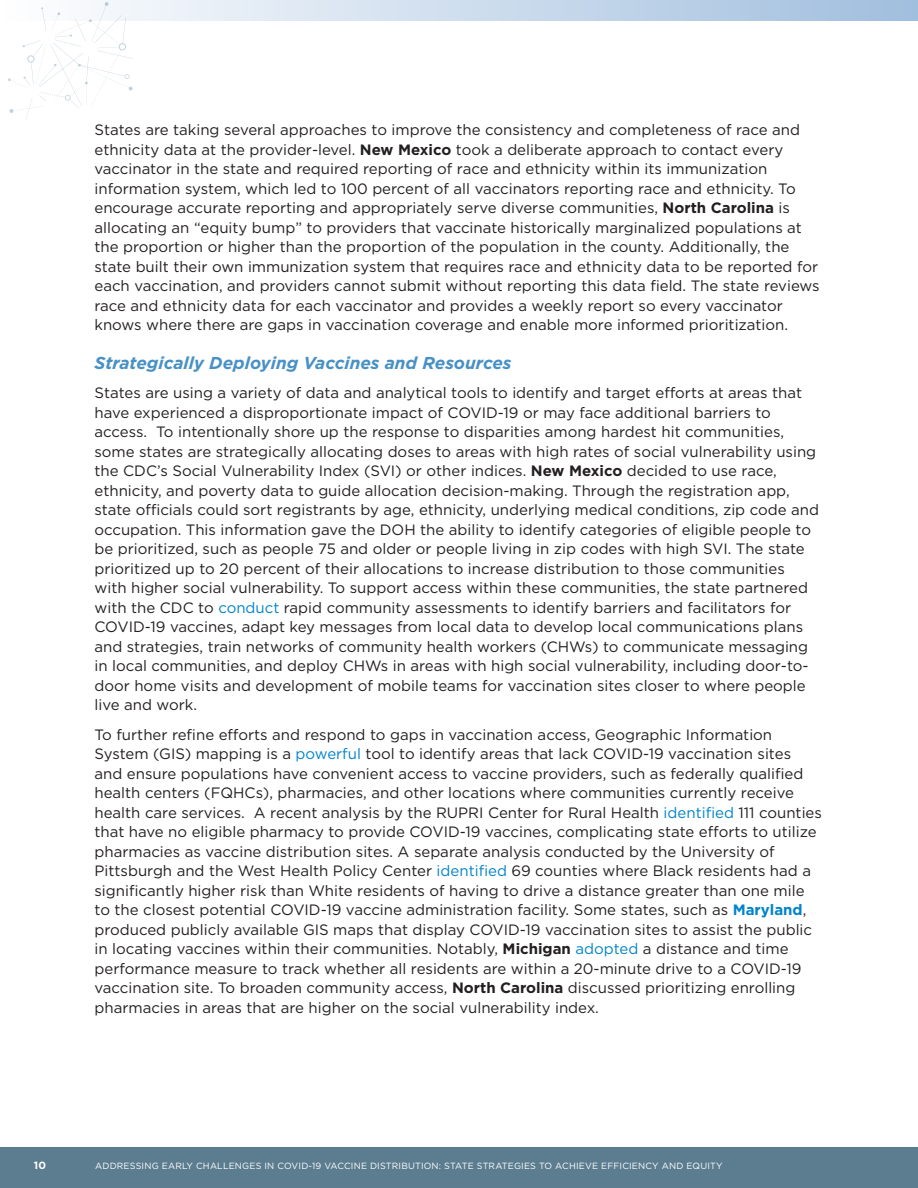
<style>
.page{position:relative;width:918px;height:1188px;background:#fff}
.page>*{position:absolute;margin:0;border:0;box-sizing:border-box;transform-origin:0 0}
.SUBHEAD_3_NEW{font:italic 700 17.25px "Gotham";color:#4891c5}
.BODY_1_-_new{font:15px/19.5px "Gotham";color:#231f20}
.t1{font:700 10.5px "Gotham";color:#fff}
.t2{font:9px "Gotham";letter-spacing:.02em;color:#fff}
.s1{font-weight:700}
.s2{color:#0084ca}
.s3{font-weight:700;color:#0084ca}
</style>
<div class="page">
<div style="left:0;top:1148px;width:918px;height:40px;background:#5c7d90"></div>
<svg style="left:8px;top:20px;width:125px;height:98px"></svg>
<div style="left:0;top:0;width:918px;height:20px;background:linear-gradient(to right,#fefefe,#a1bede)"></div>
<p class="BODY_1_-_new" style="left:94px;top:120px;width:727px">States are taking several approaches to improve the consistency and completeness of race and ethnicity data at the provider-level. <span class="s1">New Mexico</span> took a deliberate approach to contact every vaccinator in the state and required reporting of race and ethnicity within its immunization information system, which led to 100 percent of all vaccinators reporting race and ethnicity. To encourage accurate reporting and appropriately serve diverse communities, <span class="s1">North Carolina</span> is allocating an “equity bump” to providers that vaccinate historically marginalized populations at the proportion or higher than the proportion of the population in the county. Additionally, the state built their own immunization system that requires race and ethnicity data to be reported for each vaccination, and providers cannot submit without reporting this data field. The state reviews race and ethnicity data for each vaccinator and provides a weekly report so every vaccinator knows where there are gaps in vaccination coverage and enable more informed prioritization.</p>
<p class="SUBHEAD_3_NEW" style="left:94px;top:351px;width:419px">Strategically Deploying Vaccines and Resources</p>
<p class="BODY_1_-_new" style="left:94px;top:383px;width:726px">States are using a variety of data and analytical tools to identify and target efforts at areas that have experienced a disproportionate impact of COVID-19 or may face additional barriers to access. To intentionally shore up the response to disparities among hardest hit communities, some states are strategically allocating doses to areas with high rates of social vulnerability using the CDC’s Social Vulnerability Index (SVI) or other indices. <span class="s1">New Mexico</span> decided to use race, ethnicity, and poverty data to guide allocation decision-making. Through the registration app, state officials could sort registrants by age, ethnicity, underlying medical conditions, zip code and occupation. This information gave the DOH the ability to identify categories of eligible people to be prioritized, such as people 75 and older or people living in zip codes with high SVI. The state prioritized up to 20 percent of their allocations to increase distribution to those communities with higher social vulnerability. To support access within these communities, the state partnered with the CDC to <span class="s2">conduct</span> rapid community assessments to identify barriers and facilitators for COVID-19 vaccines, adapt key messages from local data to develop local communications plans and strategies, train networks of community health workers (CHWs) to communicate messaging in local communities, and deploy CHWs in areas with high social vulnerability, including door-to&shy;door home visits and development of mobile teams for vaccination sites closer to where people live and work.</p>
<p class="BODY_1_-_new" style="left:94px;top:724px;width:729px">To further refine efforts and respond to gaps in vaccination access, Geographic Information System (GIS) mapping is a <span class="s2">powerful</span> tool to identify areas that lack COVID-19 vaccination sites and ensure populations have convenient access to vaccine providers, such as federally qualified health centers (FQHCs), pharmacies, and other locations where communities currently receive health care services. A recent analysis by the RUPRI Center for Rural Health <span class="s2">identified</span> 111 counties that have no eligible pharmacy to provide COVID-19 vaccines, complicating state efforts to utilize pharmacies as vaccine distribution sites. A separate analysis conducted by the University of Pittsburgh and the West Health Policy Center <span class="s2">identified</span> 69 counties where Black residents had a significantly higher risk than White residents of having to drive a distance greater than one mile to the closest potential COVID-19 vaccine administration facility. Some states, such as <span class="s3">Maryland</span>, produced publicly available GIS maps that display COVID-19 vaccination sites to assist the public in locating vaccines within their communities. Notably, <span class="s1">Michigan</span> <span class="s2">adopted</span> a distance and time performance measure to track whether all residents are within a 20-minute drive to a COVID-19 vaccination site. To broaden community access, <span class="s1">North Carolina</span> discussed prioritizing enrolling pharmacies in areas that are higher on the social vulnerability index.</p>
<p class="t1" style="left:34px;top:1159px;width:14px">10</p>
<p class="t2" style="left:95px;top:1160px;width:629px">ADDRESSING EARLY CHALLENGES IN COVID-19 VACCINE DISTRIBUTION: STATE STRATEGIES TO ACHIEVE EFFICIENCY AND EQUITY</p>
</div>
